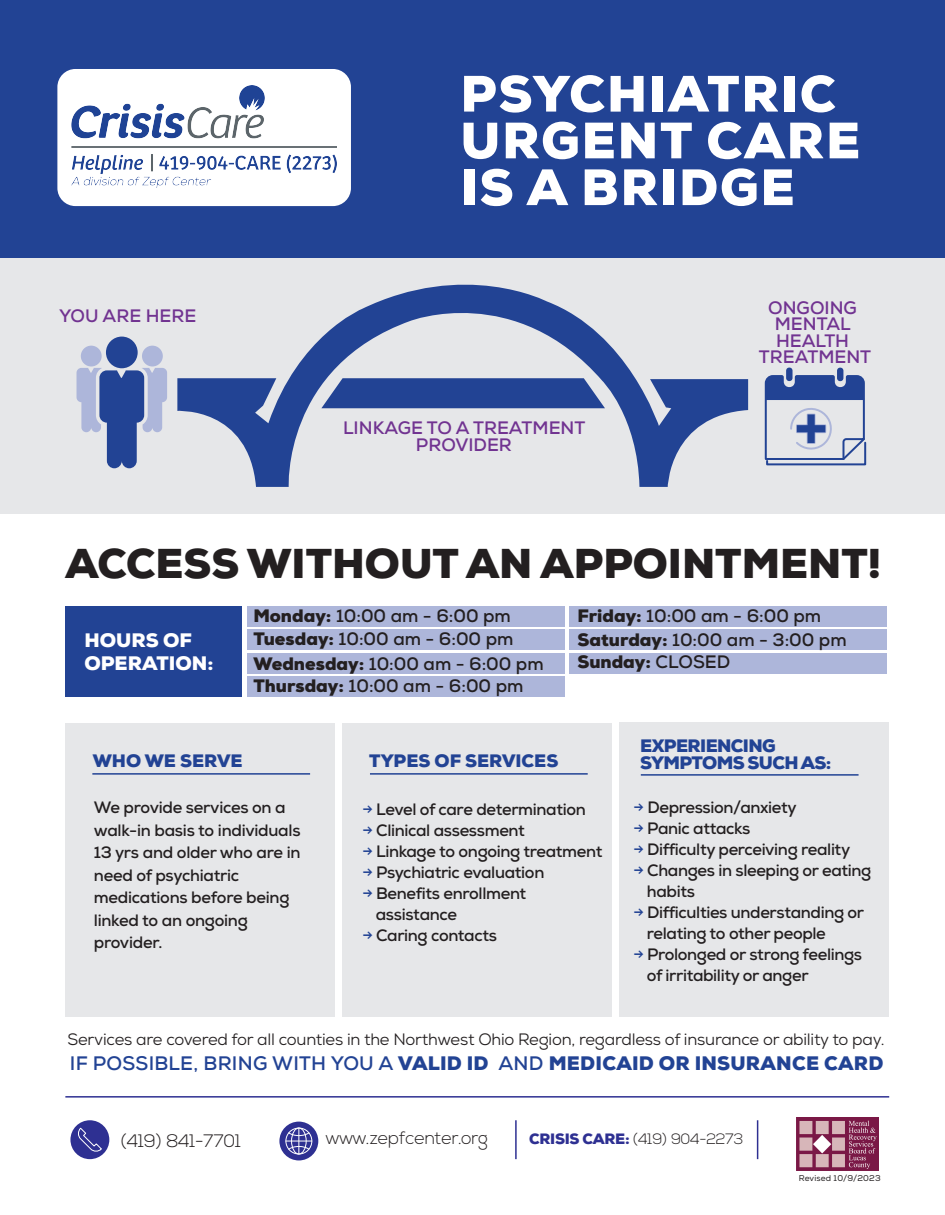
<style>
.page{position:relative;width:945px;height:1215px;background:#fff}
.page>*{position:absolute;margin:0;border:0;box-sizing:border-box;transform-origin:0 0}
.t1{font:900 51px/46.8px "Nexa";letter-spacing:.035em;color:#fff}
.t2{font:900 41.7px "Nexa";color:#231f20}
.t3{font:900 19.5px "Nexa";letter-spacing:.01em;color:#224394}
.t4{font:900 19.5px/23.4px "Nexa";color:#fff}
.t5{font:700 18px/23px "Nexa";color:#231f20}
.t6{font:700 18px/16.5px "Nexa";color:#713391;text-align:center}
.t7{font:300 18px "Nexa";letter-spacing:-.02em;color:#231f20}
.t8{font:900 18px/16.5px "Nexa";letter-spacing:-.035em;color:#224394}
.t9{font:900 18px "Nexa";color:#224394}
.t10{font:700 16.5px/22.5px "Nexa";letter-spacing:-.02em;color:#231f20}
.t11{font:16.5px "Nexa";letter-spacing:-.015em;color:#231f20}
.t12{font:300 15px "Nexa";letter-spacing:-.02em;color:#231f20}
.t13{font:8.4px "Nexa";letter-spacing:.015em;color:#231f20}
.s1{font-weight:900}
.s2{color:#224394}
.s3{font-weight:700}
.s4{font-weight:900;color:#2e3092}
</style>
<div class="page">
<div style="left:0;top:217px;width:945px;height:297px;background:#e6e7e9"></div>
<div style="left:0;top:0;width:945px;height:257px;background:#224394"></div>
<svg style="left:177px;top:284px;width:571px;height:203px"></svg>
<svg style="left:321px;top:378px;width:284px;height:30px;background:#31509a"></svg>
<div style="left:106px;top:337px;width:32px;height:31px;background:#224394;border-radius:50%"></div>
<div style="left:142px;top:346px;width:21px;height:20px;background:#adb6da;border-radius:50%"></div>
<div style="left:81px;top:346px;width:21px;height:20px;background:#adb6da;border-radius:50%"></div>
<svg style="left:77px;top:368px;width:90px;height:100px"></svg>
<svg style="left:764px;top:367px;width:103px;height:99px"></svg>
<div style="left:57px;top:69px;width:294px;height:137px;background:#fff;border-radius:18px"></div>
<img style="left:71px;top:86px;width:266px;height:101px">
<hr style="left:65px;top:1096px;width:824px;height:2px;background:#2e3092">
<img style="left:796px;top:1117px;width:83px;height:53px">
<div style="left:70px;top:1120px;width:39px;height:39px;background:#2e3092;border-radius:50%"></div>
<svg style="left:78px;top:1129px;width:24px;height:23px"></svg>
<div style="left:279px;top:1122px;width:39px;height:38px;background:#2e3092;border-radius:50%"></div>
<svg style="left:286px;top:1128px;width:26px;height:26px"></svg>
<hr style="left:515px;top:1120px;width:2px;height:39px;background:#2e3092">
<hr style="left:757px;top:1120px;width:1px;height:39px;background:#2e3092">
<div style="left:65px;top:723px;width:270px;height:294px;background:#e6e7e9"></div>
<div style="left:342px;top:723px;width:270px;height:294px;background:#e6e7e9"></div>
<div style="left:619px;top:723px;width:270px;height:294px;background:#e6e7e9"></div>
<hr style="left:92px;top:773px;width:218px;height:2px;background:#224394">
<hr style="left:370px;top:773px;width:218px;height:2px;background:#224394">
<hr style="left:641px;top:774px;width:218px;height:2px;background:#224394">
<div style="left:247px;top:606px;width:318px;height:21px;background:#adb6da"></div>
<div style="left:247px;top:630px;width:318px;height:20px;background:#adb6da"></div>
<div style="left:247px;top:653px;width:318px;height:20px;background:#adb6da"></div>
<div style="left:247px;top:676px;width:318px;height:21px;background:#adb6da"></div>
<div style="left:569px;top:606px;width:318px;height:21px;background:#adb6da"></div>
<div style="left:569px;top:630px;width:318px;height:20px;background:#adb6da"></div>
<div style="left:569px;top:653px;width:318px;height:20px;background:#adb6da"></div>
<div style="left:65px;top:606px;width:177px;height:91px;background:#224394"></div>
<h1 class="t1" style="left:460px;top:71px;width:401px">PSYCHIATRIC<br>URGENT CARE<br>IS A BRIDGE</h1>
<p class="t6" style="left:59px;top:308px;width:139px">YOU ARE HERE</p>
<p class="t6" style="left:759px;top:299px;width:114px">ONGOING<br>MENTAL<br>HEALTH<br>TREATMENT</p>
<p class="t6" style="left:343px;top:420px;width:244px">LINKAGE TO A TREATMENT<br>PROVIDER</p>
<h2 class="t2" style="left:65px;top:536px;width:817px">ACCESS WITHOUT AN APPOINTMENT!</h2>
<p class="t4" style="left:84px;top:629px;width:131px">HOURS OF<br>OPERATION:</p>
<p class="t5" style="left:253px;top:605px;width:262px"><span class="s1">Monday:</span> 10:00 am - 6:00 pm<br><span class="s1">Tuesday:</span> 10:00 am - 6:00 pm</p>
<p class="t5" style="left:253px;top:652px;width:292px;line-height:22.4px"><span class="s1">Wednesday:</span> 10:00 am - 6:00 pm<br><span class="s1">Thursday:</span> 10:00 am - 6:00 pm</p>
<p class="t9" style="left:93px;top:750px;width:151px">WHO WE SERVE</p>
<p class="t9" style="left:369px;top:750px;width:191px">TYPES OF SERVICES</p>
<p class="t5" style="left:577px;top:605px;width:271px"><span class="s1">Friday:</span> 10:00 am - 6:00 pm<br><span class="s1">Saturday:</span> 10:00 am - 3:00 pm<br><span class="s1">Sunday:</span> CLOSED</p>
<p class="t8" style="left:640px;top:738px;width:193px">EXPERIENCING<br>SYMPTOMS SUCH AS:</p>
<p class="t10" style="left:94px;top:796px;width:208px">We provide services on a walk-in basis to individuals<br>13 yrs and older who are in need of psychiatric medications before being linked to an ongoing provider.</p>
<p class="t10" style="left:362px;top:798px;width:225px"><span class="s2">→</span> Level of care determination</p>
<p class="t10" style="left:362px;top:819px;width:164px"><span class="s2">→</span> Clinical assessment</p>
<p class="t10" style="left:362px;top:840px;width:242px"><span class="s2">→</span> Linkage to ongoing treatment</p>
<p class="t10" style="left:362px;top:861px;width:184px"><span class="s2">→</span> Psychiatric evaluation</p>
<p class="t10" style="left:376px;top:882px;width:152px;line-height:21px;text-indent:-13px"><span class="s2">→</span> Benefits enrollment assistance</p>
<p class="t10" style="left:362px;top:924px;width:136px"><span class="s2">→</span> Caring contacts</p>
<p class="t10" style="left:633px;top:796px;width:165px"><span class="s2">→</span> Depression/anxiety</p>
<p class="t10" style="left:633px;top:817px;width:119px"><span class="s2">→</span> Panic attacks</p>
<p class="t10" style="left:633px;top:838px;width:218px"><span class="s2">→</span> Difficulty perceiving reality</p>
<p class="t10" style="left:647px;top:860px;width:226px;line-height:21px;text-indent:-13px"><span class="s2">→</span> Changes in sleeping or eating habits</p>
<p class="t10" style="left:647px;top:902px;width:219px;line-height:21px;text-indent:-13px"><span class="s2">→</span> Difficulties understanding or relating to other people</p>
<p class="t10" style="left:647px;top:944px;width:217px;line-height:21px;text-indent:-13px"><span class="s2">→</span> Prolonged or strong feelings of irritability or anger</p>
<p class="t11" style="left:68px;top:1029px;width:819px">Services are covered for all counties in the Northwest Ohio Region, regardless of insurance or ability to pay.</p>
<p class="t3" style="left:70px;top:1051px;width:815px"><span class="s3">IF POSSIBLE, BRING WITH YOU A</span> VALID ID <span class="s3">AND</span> MEDICAID OR INSURANCE CARD</p>
<p class="t7" style="left:120px;top:1130px;width:122px">(419) 841-7701</p>
<p class="t7" style="left:326px;top:1128px;width:163px">www.zepfcenter.org</p>
<p class="t12" style="left:529px;top:1130px;width:216px"><span class="s4">CRISIS CARE:</span> (419) 904-2273</p>
<p class="t13" style="left:799px;top:1173px;width:83px">Revised 10/9/2023</p>
</div>
